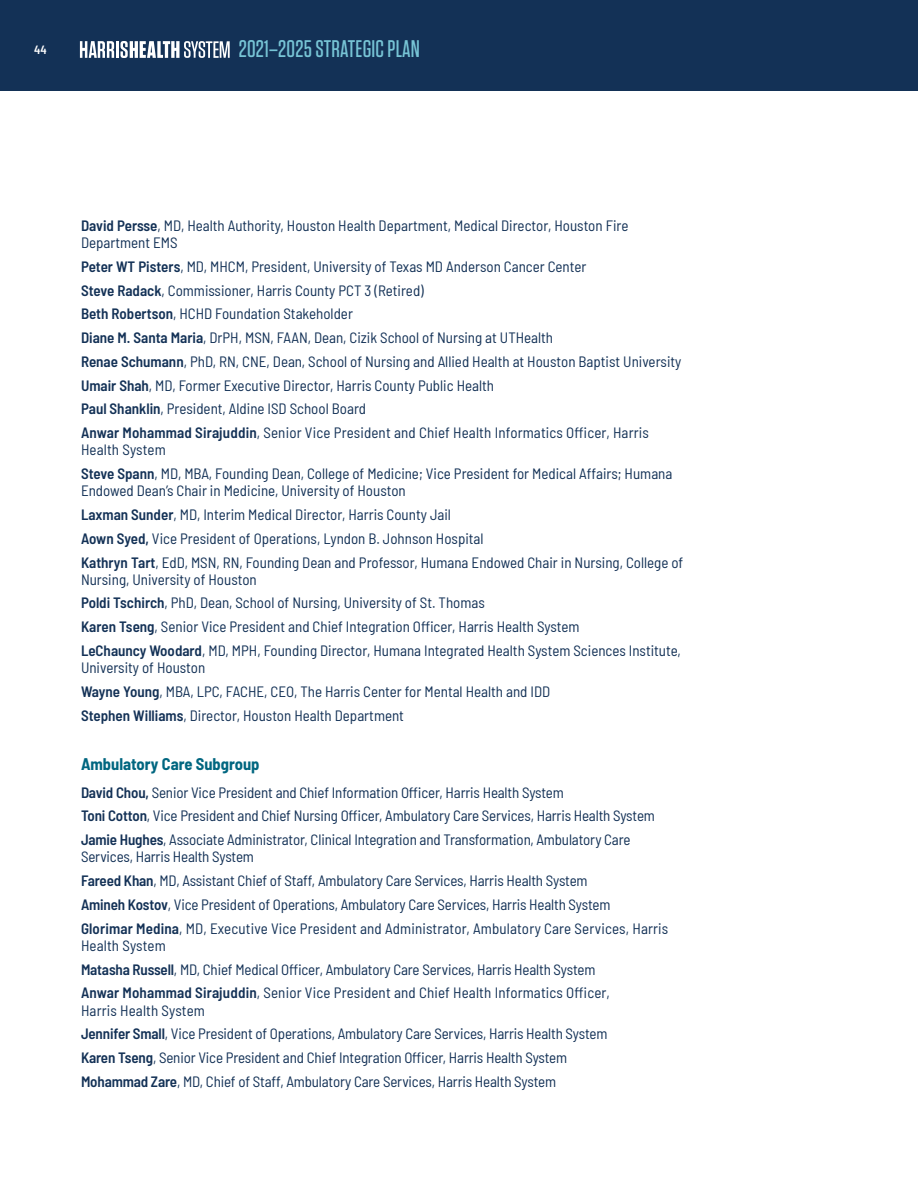
<style>
.page{position:relative;width:918px;height:1188px;background:#fff}
.page>*{position:absolute;margin:0;border:0;box-sizing:border-box;transform-origin:0 0}
.t1{font:500 24px "Tungsten";letter-spacing:.01em;color:#77c4d5}
.t2{font:700 semi-condensed 16.5px "Barlow";color:#006680}
.t3{font:semi-condensed 15px/23.7px "Barlow";color:#133156}
.t4{font:600 semi-condensed 12px "Barlow";color:#fff}
.s1{font-weight:600}
</style>
<div class="page">
<div style="left:0;top:0;width:918px;height:91px;background:#133156"></div>
<hr style="left:116px;top:41px;width:3px;height:17px;background:#fff">
<svg style="left:120px;top:41px;width:110px;height:17px"></svg>
<svg style="left:80px;top:41px;width:34px;height:17px"></svg>
<p class="t4" style="left:34px;top:41px;width:14px">44</p>
<h1 class="t1" style="left:239px;top:37px;width:183px">2021–2025 STRATEGIC PLAN</h1>
<p class="t3" style="left:81px;top:216px;width:549px;line-height:17.2px"><span class="s1">David Persse</span>, MD, Health Authority, Houston Health Department, Medical Director, Houston Fire<br>Department EMS</p>
<p class="t3" style="left:81px;top:254px;width:602px"><span class="s1">Peter WT Pisters</span>, MD, MHCM, President, University of Texas MD Anderson Cancer Center<br><span class="s1">Steve Radack</span>, Commissioner, Harris County PCT 3 (Retired)<br><span class="s1">Beth Robertson</span>, HCHD Foundation Stakeholder<br><span class="s1">Diane M. Santa Maria</span>, DrPH, MSN, FAAN, Dean, Cizik School of Nursing at UTHealth<br><span class="s1">Renae Schumann</span>, PhD, RN, CNE, Dean, School of Nursing and Allied Health at Houston Baptist University <span class="s1">Umair Shah</span>, MD, Former Executive Director, Harris County Public Health<br><span class="s1">Paul Shanklin</span>, President, Aldine ISD School Board<br><span class="s1">Anwar Mohammad Sirajuddin</span>, Senior Vice President and Chief Health Informatics Officer, Harris</p>
<p class="t3" style="left:81px;top:437px;width:593px">Health System<br><span class="s1">Steve Spann</span>, MD, MBA, Founding Dean, College of Medicine; Vice President for Medical Affairs; Humana</p>
<p class="t3" style="left:81px;top:478px;width:604px">Endowed Dean’s Chair in Medicine, University of Houston<br><span class="s1">Laxman Sunder</span>, MD, Interim Medical Director, Harris County Jail<br><span class="s1">Aown Syed,</span> Vice President of Operations, Lyndon B. Johnson Hospital<br><span class="s1">Kathryn Tart</span>, EdD, MSN, RN, Founding Dean and Professor, Humana Endowed Chair in Nursing, College of</p>
<p class="t3" style="left:81px;top:566px;width:601px">Nursing, University of Houston<br><span class="s1">Poldi Tschirch</span>, PhD, Dean, School of Nursing, University of St. Thomas<br><span class="s1">Karen Tseng</span>, Senior Vice President and Chief Integration Officer, Harris Health System<br><span class="s1">LeChauncy Woodard</span>, MD, MPH, Founding Director, Humana Integrated Health System Sciences Institute,</p>
<p class="t3" style="left:81px;top:655px;width:471px">University of Houston<br><span class="s1">Wayne Young</span>, MBA, LPC, FACHE, CEO, The Harris Center for Mental Health and IDD<br><span class="s1">Stephen Williams</span>, Director, Houston Health Department</p>
<p class="t2" style="left:81px;top:752px;width:180px">Ambulatory Care Subgroup</p>
<p class="t3" style="left:81px;top:779px;width:576px"><span class="s1">David Chou,</span> Senior Vice President and Chief Information Officer, Harris Health System<br><span class="s1">Toni Cotton</span>, Vice President and Chief Nursing Officer, Ambulatory Care Services, Harris Health System<br><span class="s1">Jamie Hughes</span>, Associate Administrator, Clinical Integration and Transformation, Ambulatory Care</p>
<p class="t3" style="left:81px;top:844px;width:589px">Services, Harris Health System<br><span class="s1">Fareed Khan</span>, MD, Assistant Chief of Staff, Ambulatory Care Services, Harris Health System<br><span class="s1">Amineh Kostov</span>, Vice President of Operations, Ambulatory Care Services, Harris Health System<br><span class="s1">Glorimar Medina</span>, MD, Executive Vice President and Administrator, Ambulatory Care Services, Harris</p>
<p class="t3" style="left:81px;top:933px;width:530px">Health System<br><span class="s1">Matasha Russell</span>, MD, Chief Medical Officer, Ambulatory Care Services, Harris Health System<br><span class="s1">Anwar Mohammad Sirajuddin</span>, Senior Vice President and Chief Health Informatics Officer,</p>
<p class="t3" style="left:81px;top:997px;width:528px">Harris Health System<br><span class="s1">Jennifer Small</span>, Vice President of Operations, Ambulatory Care Services, Harris Health System <span class="s1">Karen Tseng</span>, Senior Vice President and Chief Integration Officer, Harris Health System <span class="s1">Mohammad Zare</span>, MD, Chief of Staff, Ambulatory Care Services, Harris Health System</p>
</div>
